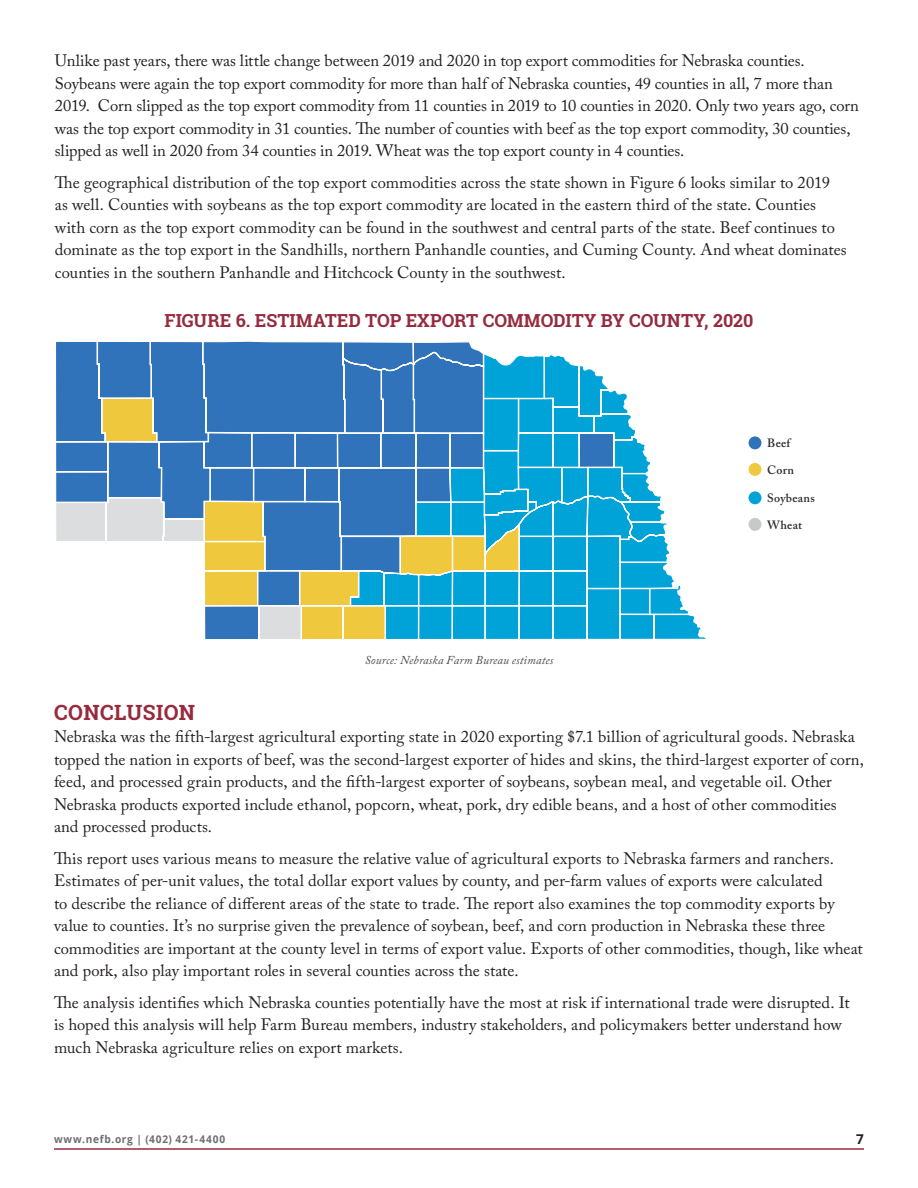
<style>
.page{position:relative;width:918px;height:1188px;background:#fff}
.page>*{position:absolute;margin:0;border:0;box-sizing:border-box;transform-origin:0 0}
.t1{font:700 21px "Roboto Slab";letter-spacing:.02em;color:#962b3e}
.t2{font:700 18px "Roboto Slab";color:#962b3e}
.t3{font:16.5px/22.5px "Adobe Caslon Pro";color:#231f20}
.t4{font:700 13.5px "Open Sans";color:#231f20}
.t5{font:italic 12px "Adobe Caslon Pro";letter-spacing:.01em;color:#4b4c4d}
.t6{font:600 12px "Adobe Caslon Pro";letter-spacing:.02em;color:#312f30}
.t7{font:700 10.65px "Open Sans";letter-spacing:.085em;color:#6c6d70;scale:.95 1}
</style>
<div class="page">
<hr style="left:54px;top:1148px;width:810px;height:2px;background:#962b3e">
<div style="left:749px;top:436px;width:12px;height:13px;background:#3073ba;border-radius:50%"></div>
<div style="left:749px;top:463px;width:12px;height:13px;background:#efc83e;border-radius:50%"></div>
<div style="left:749px;top:491px;width:12px;height:13px;background:#00a3d7;border-radius:50%"></div>
<div style="left:749px;top:518px;width:12px;height:13px;background:#c7c8ca;border-radius:50%"></div>
<svg style="left:56px;top:341px;width:650px;height:299px"></svg>
<p class="t3" style="left:55px;top:49px;width:806px">Unlike past years, there was little change between 2019 and 2020 in top export commodities for Nebraska counties.<br>Soybeans were again the top export commodity for more than half of Nebraska counties, 49 counties in all, 7 more than 2019. Corn slipped as the top export commodity from 11 counties in 2019 to 10 counties in 2020. Only two years ago, corn was the top export commodity in 31 counties. The number of counties with beef as the top export commodity, 30 counties, slipped as well in 2020 from 34 counties in 2019. Wheat was the top export county in 4 counties.</p>
<p class="t3" style="left:55px;top:171px;width:793px">The geographical distribution of the top export commodities across the state shown in Figure 6 looks similar to 2019 as well. Counties with soybeans as the top export commodity are located in the eastern third of the state. Counties with corn as the top export commodity can be found in the southwest and central parts of the state. Beef continues to dominate as the top export in the Sandhills, northern Panhandle counties, and Cuming County. And wheat dominates counties in the southern Panhandle and Hitchcock County in the southwest.</p>
<p class="t2" style="left:164px;top:308px;width:591px">FIGURE 6. ESTIMATED TOP EXPORT COMMODITY BY COUNTY, 2020</p>
<p class="t6" style="left:767px;top:436px;width:25px">Beef</p>
<p class="t6" style="left:767px;top:463px;width:28px">Corn</p>
<p class="t6" style="left:767px;top:491px;width:49px">Soybeans</p>
<p class="t6" style="left:767px;top:518px;width:36px">Wheat</p>
<p class="t5" style="left:365px;top:653px;width:190px">Source: Nebraska Farm Bureau estimates</p>
<p class="t1" style="left:54px;top:698px;width:143px">CONCLUSION</p>
<p class="t3" style="left:54px;top:725px;width:812px">Nebraska was the fifth-largest agricultural exporting state in 2020 exporting $7.1 billion of agricultural goods. Nebraska topped the nation in exports of beef, was the second-largest exporter of hides and skins, the third-largest exporter of corn, feed, and processed grain products, and the fifth-largest exporter of soybeans, soybean meal, and vegetable oil. Other Nebraska products exported include ethanol, popcorn, wheat, pork, dry edible beans, and a host of other commodities and processed products.</p>
<p class="t3" style="left:54px;top:847px;width:810px">This report uses various means to measure the relative value of agricultural exports to Nebraska farmers and ranchers.<br>Estimates of per-unit values, the total dollar export values by county, and per-farm values of exports were calculated<br>to describe the reliance of different areas of the state to trade. The report also examines the top commodity exports by value to counties. It’s no surprise given the prevalence of soybean, beef, and corn production in Nebraska these three commodities are important at the county level in terms of export value. Exports of other commodities, though, like wheat and pork, also play important roles in several counties across the state.</p>
<p class="t3" style="left:54px;top:991px;width:797px">The analysis identifies which Nebraska counties potentially have the most at risk if international trade were disrupted. It is hoped this analysis will help Farm Bureau members, industry stakeholders, and policymakers better understand how much Nebraska agriculture relies on export markets.</p>
<p class="t7" style="left:54px;top:1131px;width:182px">www.nefb.org | (402) 421-4400</p>
<p class="t4" style="left:856px;top:1130px;width:9px">7</p>
</div>
